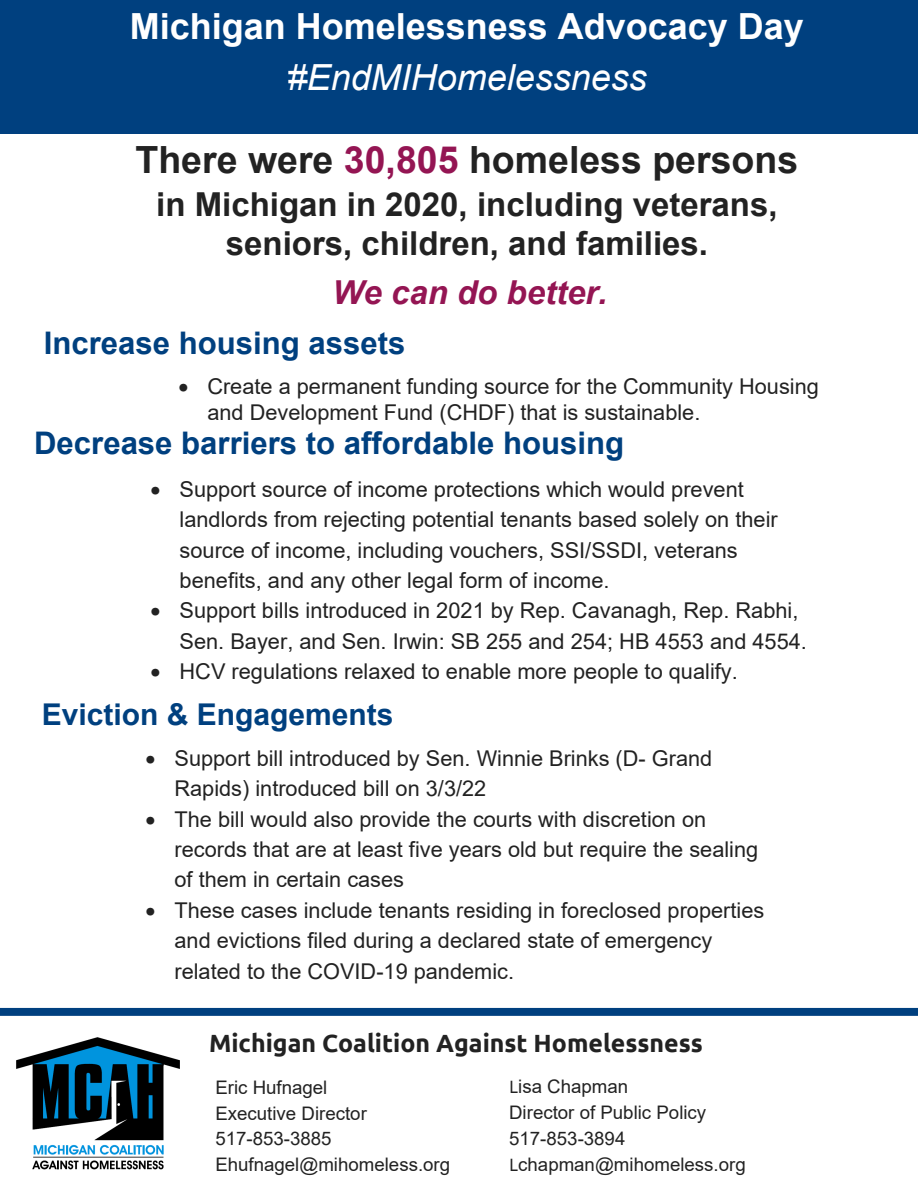
<style>
.page{position:relative;width:918px;height:1188px;background:#fff}
.page>*{position:absolute;margin:0;border:0;box-sizing:border-box;transform-origin:0 0}
.t1{font:700 37.5px "Arial";color:#222}
.t2{font:700 36px/50.1px "Arial";color:#fff;text-align:center}
.t3{font:700 33px/38.5px "Arial";color:#222;text-align:center}
.t4{font:italic 700 33px "Arial";color:#941553}
.t5{font:700 31.2px "Arial";color:#00407f}
.t6{font:700 30px "Arial";color:#00407f}
.t7{font:700 24.9px "Ubuntu";color:#222}
.t8{font:21.75px/30.3px "Arial";color:#222}
.t9{font:18.6px/25.8px "Arial";color:#222}
.s1{font-weight:400;font-style:italic}
.s2{color:#941553}
.s3{font-family:"Source Sans Pro"}
</style>
<div class="page">
<div style="left:0;top:0;width:918px;height:133px;background:#00407f"></div>
<img style="left:16px;top:1037px;width:164px;height:133px">
<svg style="left:0;top:1008px;width:918px;height:8px;background:#044281"></svg>
<p class="t2" style="left:130px;top:2px;width:676px">Michigan Homelessness Advocacy Day <span class="s1">#EndMIHomelessness</span></p>
<p class="t1" style="left:135px;top:133px;width:664px">There were <span class="s2">30,805</span> homeless persons</p>
<p class="t3" style="left:156px;top:186px;width:623px">in Michigan in 2020, including veterans, seniors, children, and families.</p>
<p class="t4" style="left:332px;top:271px;width:277px">We can do better.</p>
<p class="t5" style="left:44px;top:321px;width:363px">Increase housing assets</p>
<p class="t8" style="left:207px;top:373px;width:613px;line-height:26.1px;text-indent:-29px">• Create a permanent funding source for the Community Housing and Development Fund (CHDF) that is sustainable.</p>
<p class="t5" style="left:34px;top:421px;width:591px">Decrease barriers to affordable housing</p>
<p class="t8" style="left:180px;top:474px;width:600px;text-indent:-29px">• Support source of income protections which would prevent landlords from rejecting potential tenants based solely on their source of income, including vouchers, SSI/SSDI, veterans benefits, and any other legal form of income.</p>
<p class="t8" style="left:180px;top:595px;width:629px;text-indent:-29px">• Support bills introduced in 2021 by Rep. Cavanagh, Rep. Rabhi,<br>Sen. Bayer, and Sen. Irwin: SB 255 and 254; HB 4553 and 4554.</p>
<p class="t8" style="left:151px;top:656px;width:589px">• HCV regulations relaxed to enable more people to qualify.</p>
<p class="t6" style="left:42px;top:693px;width:353px">Eviction &amp; Engagements</p>
<p class="t8" style="left:175px;top:743px;width:539px;text-indent:-29px">• Support bill introduced by Sen. Winnie Brinks (D- Grand<br>Rapids) introduced bill on 3/3/22</p>
<p class="t8" style="left:175px;top:804px;width:585px;text-indent:-29px">• The bill would also provide the courts with discretion on records that are at least five years old but require the sealing of them in certain cases</p>
<p class="t8" style="left:175px;top:895px;width:591px;text-indent:-29px">• These cases include tenants residing in foreclosed properties and evictions filed during a declared state of emergency related to the COVID-19 pandemic.</p>
<p class="t7" style="left:209px;top:1029px;width:495px">Michigan Coalition Against Homelessness</p>
<p class="t9" style="left:509px;top:1074px;width:238px"><span class="s3">L</span>isa Chapman<br>Director of Public Policy<br>517-853-3894<br><span class="s3">L</span>chapman@mihomeless.org</p>
<p class="t9" style="left:215px;top:1074px;width:236px">Eric Hufnagel<br>Executive Director<br>517-853-3885<br>Ehufnagel@mihomeless.org</p>
</div>
